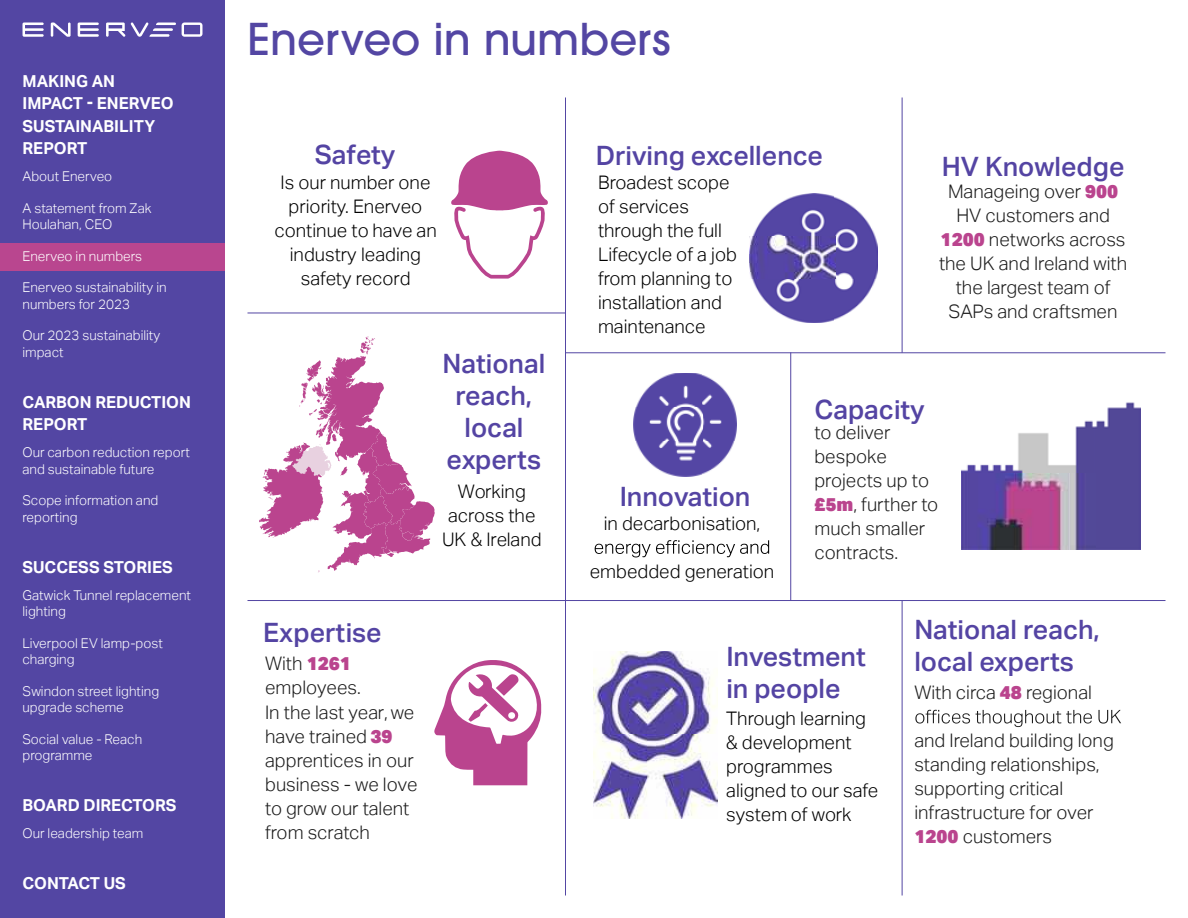
<style>
.page{position:relative;width:1188px;height:918px;background:#fff}
.page>*{position:absolute;margin:0;border:0;box-sizing:border-box;transform-origin:0 0}
.t1{font:500 43.5px "ITC Avant Garde Pro";color:#5346a3}
.t2{font:500 26.7px/32px "Aktiv Grotesk";color:#5444a3}
.t3{font:300 18.6px/24px "Aktiv Grotesk";color:#1c1c1c}
.t4{font:300 18.6px/24px "Aktiv Grotesk";color:#000;text-align:center}
.t5{font:700 16.5px/22.5px "Aktiv Grotesk";color:#fff}
.t6{font:300 13.5px/16.5px "Aktiv Grotesk";color:#fff}
.s1{font-weight:900;color:#ba448e}
</style>
<div class="page">
<div style="left:0;top:0;width:225px;height:918px;background:#5346a3"></div>
<div style="left:0;top:243px;width:225px;height:27px;background:#b9468f"></div>
<svg style="left:259px;top:336px;width:176px;height:237px"></svg>
<svg style="left:915px;top:710px;width:206px;height:17px"></svg>
<svg style="left:595px;top:540px;width:174px;height:17px"></svg>
<img style="left:594px;top:651px;width:123px;height:168px">
<img style="left:633px;top:373px;width:104px;height:103px">
<img style="left:749px;top:193px;width:129px;height:129px">
<img style="left:961px;top:402px;width:180px;height:147px">
<svg style="left:434px;top:660px;width:108px;height:125px"></svg>
<svg style="left:451px;top:151px;width:97px;height:128px"></svg>
<hr style="left:565px;top:98px;width:1px;height:798px;background:#5346a3">
<hr style="left:902px;top:98px;width:1px;height:255px;background:#5346a3">
<hr style="left:902px;top:601px;width:1px;height:295px;background:#5346a3">
<hr style="left:790px;top:352px;width:1px;height:249px;background:#5346a3">
<hr style="left:248px;top:313px;width:317px;height:1px;background:#5346a3">
<hr style="left:248px;top:600px;width:918px;height:1px;background:#5346a3">
<hr style="left:565px;top:352px;width:601px;height:1px;background:#5346a3">
<svg style="left:106px;top:23px;width:70px;height:14px"></svg>
<svg style="left:51px;top:23px;width:20px;height:14px"></svg>
<svg style="left:22px;top:22px;width:22px;height:15px"></svg>
<svg style="left:182px;top:23px;width:20px;height:14px"></svg>
<svg style="left:78px;top:22px;width:21px;height:15px"></svg>
<p class="t5" style="left:22px;top:70px;width:153px">MAKING AN<br>IMPACT - ENERVEO<br>SUSTAINABILITY<br>REPORT</p>
<p class="t6" style="left:22px;top:168px;width:91px">About Enerveo</p>
<p class="t6" style="left:22px;top:200px;width:130px">A statement from Zak<br>Houlahan, CEO</p>
<p class="t6" style="left:22px;top:248px;width:121px">Enerveo in numbers</p>
<p class="t6" style="left:22px;top:279px;width:146px">Enerveo sustainability in numbers for 2023</p>
<p class="t6" style="left:22px;top:327px;width:139px">Our 2023 sustainability impact</p>
<p class="t5" style="left:22px;top:391px;width:170px">CARBON REDUCTION<br>REPORT</p>
<p class="t6" style="left:22px;top:444px;width:169px">Our carbon reduction report and sustainable future</p>
<p class="t6" style="left:22px;top:492px;width:137px">Scope information and reporting</p>
<p class="t5" style="left:22px;top:556px;width:152px">SUCCESS STORIES</p>
<p class="t6" style="left:22px;top:587px;width:170px">Gatwick Tunnel replacement lighting</p>
<p class="t6" style="left:22px;top:635px;width:142px">Liverpool EV lamp-post charging</p>
<p class="t6" style="left:22px;top:683px;width:138px">Swindon street lighting upgrade scheme</p>
<p class="t6" style="left:22px;top:731px;width:121px">Social value - Reach programme</p>
<p class="t5" style="left:22px;top:794px;width:156px">BOARD DIRECTORS</p>
<p class="t6" style="left:22px;top:825px;width:122px">Our leadership team</p>
<p class="t5" style="left:22px;top:872px;width:105px">CONTACT US</p>
<h1 class="t1" style="left:248px;top:11px;width:425px">Enerveo in numbers</h1>
<h2 class="t2" style="left:315px;top:138px;width:82px">Safety</h2>
<p class="t4" style="left:274px;top:171px;width:164px">Is our number one priority. Enerveo continue to have an industry leading safety record</p>
<h2 class="t2" style="left:596px;top:139px;width:229px">Driving excellence</h2>
<p class="t4" style="left:598px;top:170px;width:140px;text-align:left">Broadest scope of services through the full<br>Lifecycle of a job from planning to installation and maintenance</p>
<h2 class="t2" style="left:942px;top:150px;width:184px">HV Knowledge</h2>
<p class="t3" style="left:939px;top:180px;width:190px;text-align:center">Manageing over <span class="s1">900<br></span>HV customers and<br><span class="s1">1200</span> networks across the UK and Ireland with the largest team of<br>SAPs and craftsmen</p>
<h2 class="t2" style="left:443px;top:348px;width:104px;text-align:center">National reach, local experts</h2>
<p class="t4" style="left:442px;top:480px;width:101px">Working across the<br>UK &amp; Ireland</p>
<h2 class="t2" style="left:263px;top:617px;width:120px">Expertise</h2>
<p class="t3" style="left:265px;top:651px;width:97px">With <span class="s1">1261 </span>employees.</p>
<p class="t3" style="left:265px;top:701px;width:154px">In the last year, we have trained <span class="s1">39 </span>apprentices in our business - we love to grow our talent from scratch</p>
<h2 class="t2" style="left:620px;top:481px;width:132px">Innovation</h2>
<p class="t4" style="left:604px;top:511px;width:158px">in decarbonisation,</p>
<p class="t4" style="left:590px;top:559px;width:186px">embedded generation</p>
<h2 class="t2" style="left:814px;top:394px;width:112px">Capacity</h2>
<p class="t3" style="left:814px;top:420px;width:125px">to deliver bespoke projects up to <span class="s1">£5m</span>, further to much smaller contracts.</p>
<h2 class="t2" style="left:726px;top:641px;width:141px">Investment in people</h2>
<p class="t4" style="left:726px;top:707px;width:154px;text-align:left">Through learning &amp; development programmes aligned to our safe system of work</p>
<h2 class="t2" style="left:914px;top:614px;width:187px">National reach, local experts</h2>
<p class="t3" style="left:914px;top:681px;width:179px">With circa <span class="s1">48</span> regional</p>
<p class="t3" style="left:914px;top:729px;width:201px">and Ireland building long standing relationships, supporting critical infrastructure for over<br><span class="s1">1200</span> customers</p>
</div>
